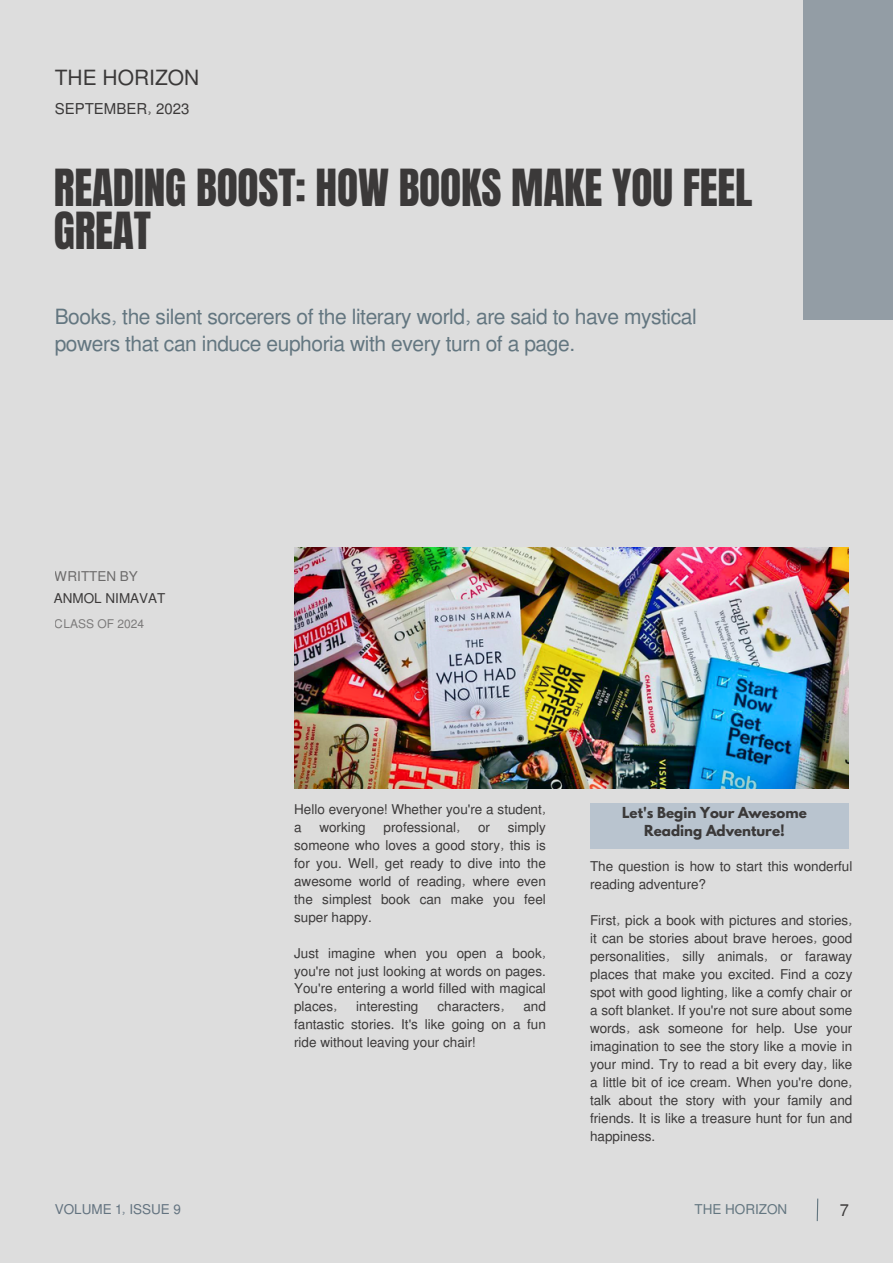
<style>
.page{position:relative;width:893px;height:1264px;background:#fff}
.page>*{position:absolute;margin:0;border:0;box-sizing:border-box;transform-origin:0 0}
.t1{font:43.5px/42.8px "Anton";letter-spacing:-.005em;color:#3b3939}
.t2{font:21px/27px "Mukti";letter-spacing:-.02em;color:#637680}
.t3{font:21px "Mukti";color:#3b3939}
.t4{font:16.5px "Mukti";color:#3b3939}
.t5{font:15px "Mukti";color:#3b3939}
.t6{font:13.5px/18px "Mukti";color:#3b3939;text-align:justify}
.t7{font:700 13.5px/17.9px "League Spartan";color:#3b3939;text-align:center}
.t8{font:13.5px "Mukti";color:#637380}
.t9{font:13.5px "Mukti";color:#637680}
.t10{font:12px "Mukti";color:#3b3939}
</style>
<div class="page">
<div style="left:0;top:0;width:892px;height:1262px;background:#ddd"></div>
<div style="left:803px;top:0;width:89px;height:320px;background:#939da5"></div>
<svg style="left:816px;top:1198px;width:2px;height:24px"></svg>
<img style="left:294px;top:547px;width:554px;height:241px">
<div style="left:590px;top:803px;width:259px;height:45px;background:#b9c4cf"></div>
<p class="t3" style="left:55px;top:62px;width:146px">THE HORIZON</p>
<p class="t5" style="left:55px;top:98px;width:136px">SEPTEMBER, 2023</p>
<p class="t1" style="left:54px;top:167px;width:700px">READING BOOST: HOW BOOKS MAKE YOU FEEL<br>GREAT</p>
<p class="t2" style="left:55px;top:302px;width:643px">Books, the silent sorcerers of the literary world, are said to have mystical powers that can induce euphoria with every turn of a page.</p>
<p class="t6" style="left:55px;top:566px;width:85px">WRITTEN BY</p>
<p class="t6" style="left:54px;top:588px;width:113px">ANMOL NIMAVAT</p>
<p class="t10" style="left:55px;top:615px;width:91px">CLASS OF 2024</p>
<p class="t8" style="left:55px;top:1199px;width:128px">VOLUME 1, ISSUE 9</p>
<p class="t6" style="left:294px;top:799px;width:253px">Hello everyone! Whether you're a student, a</p>
<p class="t6" style="left:319px;top:817px;width:48px">working</p>
<p class="t6" style="left:383px;top:817px;width:78px">professional,</p>
<p class="t6" style="left:478px;top:817px;width:13px">or</p>
<p class="t6" style="left:294px;top:817px;width:253px;text-indent:213px">simply someone who loves a good story, this is for you. Well, get ready to dive into the awesome world of reading, where even the simplest book can make you feel super happy.</p>
<p class="t6" style="left:294px;top:943px;width:253px">Just imagine when you open a book, you're not just looking at words on pages.<br>You're entering a world filled with magical places,</p>
<p class="t6" style="left:294px;top:997px;width:253px;text-indent:229px">and fantastic stories. It's like going on a fun ride without leaving your chair!</p>
<p class="t6" style="left:356px;top:997px;width:64px">interesting</p>
<p class="t6" style="left:437px;top:997px;width:68px">characters,</p>
<p class="t7" style="left:622px;top:805px;width:186px">Let's Begin Your Awesome<br>Reading Adventure!</p>
<p class="t6" style="left:590px;top:856px;width:264px">The question is how to start this wonderful reading adventure?</p>
<p class="t6" style="left:590px;top:910px;width:264px">First, pick a book with pictures and stories, it can be stories about brave heroes, good personalities, silly animals, or faraway places that make you excited. Find a cozy spot with good lighting, like a comfy chair or a soft blanket. If you're not sure about some words, ask someone for help. Use your imagination to see the story like a movie in your mind. Try to read a bit every day, like a little bit of ice cream. When you're done, talk about the story with your family and friends. It is like a treasure hunt for fun and happiness.</p>
<p class="t9" style="left:694px;top:1199px;width:94px">THE HORIZON</p>
<p class="t4" style="left:839px;top:1198px;width:11px">7</p>
</div>
